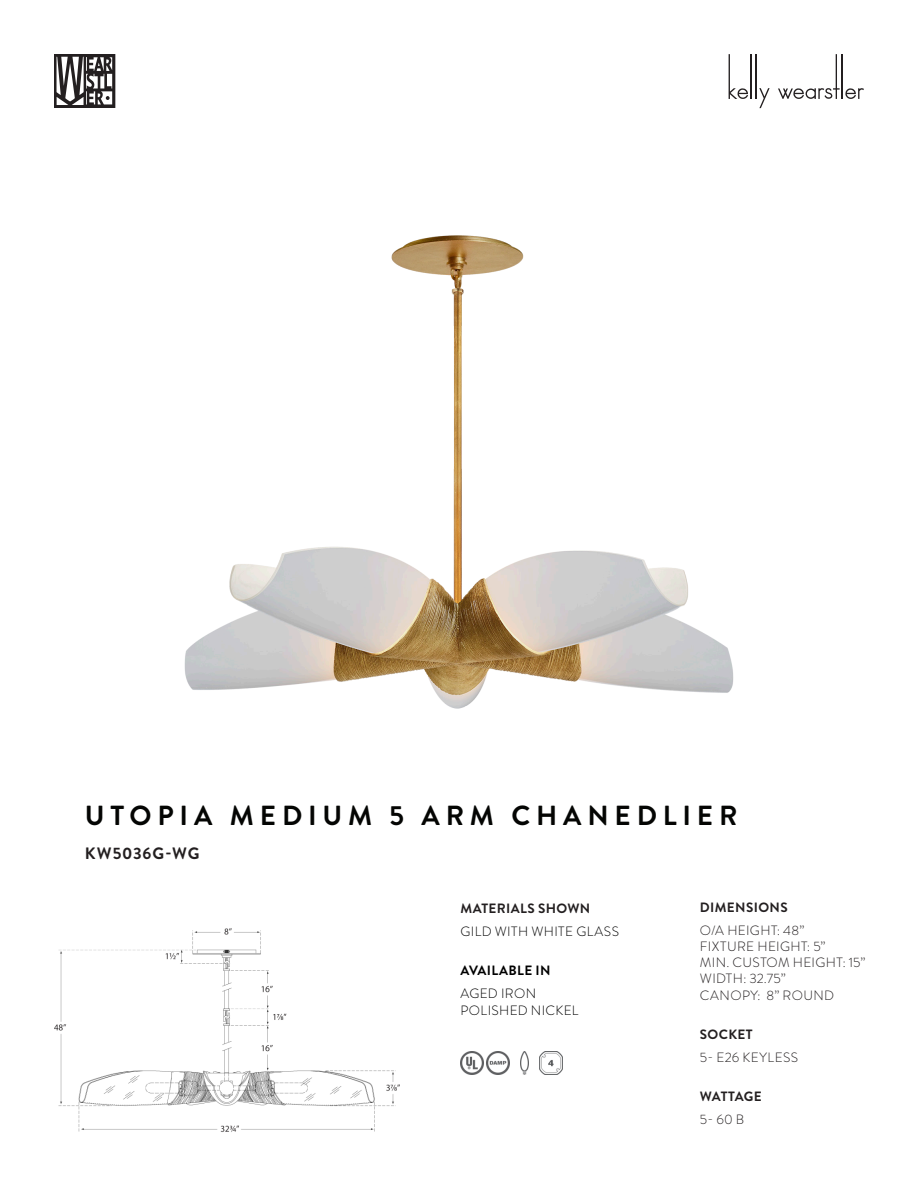
<style>
.page{position:relative;width:918px;height:1188px;background:#fff}
.page>*{position:absolute;margin:0;border:0;box-sizing:border-box;transform-origin:0 0}
.Product_Name{font:700 27.6px "Brandon Grotesque";letter-spacing:.21em;color:#040503}
.Materials{font:700 16.5px "Brandon Grotesque";letter-spacing:.05em;color:#231f20}
.Materials_H1{font:300 13.5px/16.2px "Brandon Grotesque";letter-spacing:.025em;color:#231f20}
.Materials_H1-2{font:300 13.5px/16.2px "Brandon Grotesque";letter-spacing:.025em;color:#000}
.BOLD_SMALL_HEAD{font:700 13.5px "Brandon Grotesque";letter-spacing:.025em;color:#231f20}
.Materials_H1-3{font:700 13.5px "Brandon Grotesque";letter-spacing:.025em;color:#231f20}
.Materials_H1-4{font:700 13.5px "Brandon Grotesque";letter-spacing:.025em;color:#000}
.BOLD_SMALL_HEAD-2{font:700 13.5px "Brandon Grotesque";letter-spacing:-.005em;color:#231f20}
</style>
<div class="page">
<svg style="left:54px;top:54px;width:61px;height:54px"></svg>
<hr style="left:750px;top:54px;width:2px;height:45px;background:#231f20">
<hr style="left:756px;top:54px;width:1px;height:45px;background:#231f20">
<svg style="left:759px;top:88px;width:11px;height:20px"></svg>
<svg style="left:778px;top:54px;width:86px;height:45px"></svg>
<svg style="left:729px;top:54px;width:19px;height:45px"></svg>
<img style="left:184px;top:235px;width:550px;height:474px">
<img style="left:55px;top:928px;width:345px;height:204px">
<img style="left:487px;top:1052px;width:23px;height:23px">
<img style="left:460px;top:1052px;width:24px;height:23px">
<img style="left:521px;top:1052px;width:8px;height:23px">
<img style="left:540px;top:1052px;width:23px;height:23px">
<p class="Product_Name" style="left:85px;top:797px;width:654px">UTOPIA MEDIUM 5 ARM CHANEDLIER</p>
<p class="Materials" style="left:85px;top:842px;width:116px">KW5036G-WG</p>
<p class="Materials_H1-3" style="left:460px;top:899px;width:131px">MATERIALS SHOWN</p>
<p class="Materials_H1-2" style="left:460px;top:923px;width:160px">GILD WITH WHITE GLASS</p>
<p class="Materials_H1-4" style="left:460px;top:961px;width:92px">AVAILABLE IN</p>
<p class="Materials_H1-2" style="left:460px;top:986px;width:120px">AGED IRON<br>POLISHED NICKEL</p>
<p class="BOLD_SMALL_HEAD" style="left:700px;top:898px;width:89px">DIMENSIONS</p>
<p class="Materials_H1" style="left:700px;top:922px;width:167px">O/A HEIGHT: 48”<br>FIXTURE HEIGHT: 5”<br>MIN. CUSTOM HEIGHT: 15”<br>WIDTH: 32.75”<br>CANOPY: 8” ROUND</p>
<p class="BOLD_SMALL_HEAD" style="left:700px;top:1025px;width:54px">SOCKET</p>
<p class="Materials_H1" style="left:700px;top:1049px;width:100px">5- E26 KEYLESS</p>
<p class="BOLD_SMALL_HEAD-2" style="left:700px;top:1087px;width:63px">WATTAGE</p>
<p class="Materials_H1" style="left:700px;top:1111px;width:46px">5- 60 B</p>
</div>
